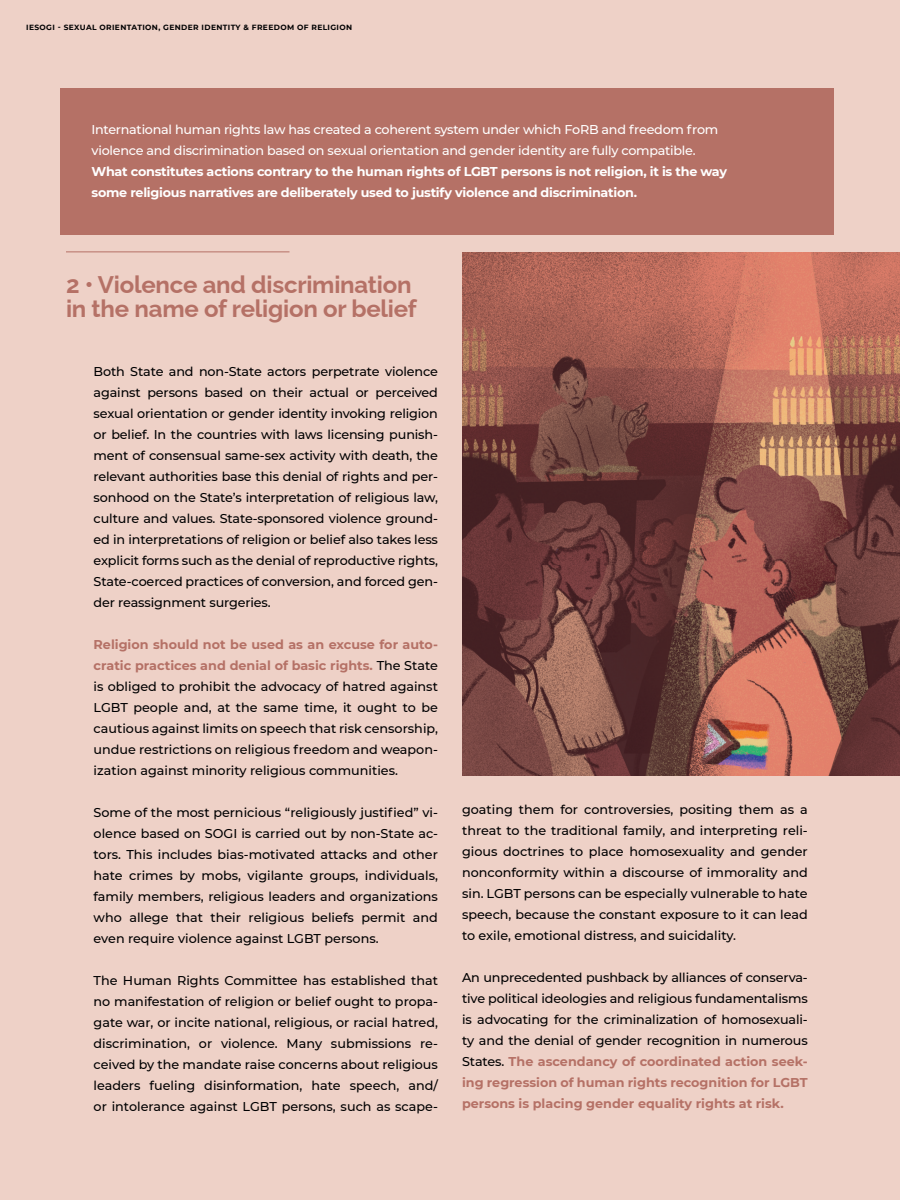
<style>
.page{position:relative;width:900px;height:1200px;background:#eed1c7}
.page>*{position:absolute;margin:0;border:0;box-sizing:border-box;transform-origin:0 0}
.t1{font:700 24px/24px "Raleway";letter-spacing:-.01em;color:#b57166}
.t2{font:500 12.75px/21px "Montserrat";color:#000001;text-align:justify}
.t3{font:500 12.75px/21px "Montserrat";letter-spacing:-.02em;color:#fff}
.t4{font:700 12.75px/21px "Montserrat";letter-spacing:-.02em;color:#fff}
.t5{font:700 7.5px "Montserrat";letter-spacing:.05em;color:#000001}
.s1{font-weight:700;color:#b57166}
</style>
<div class="page">
<div style="left:60px;top:88px;width:774px;height:147px;background:#b57166"></div>
<img style="left:462px;top:252px;width:438px;height:524px">
<hr style="left:66px;top:252px;width:224px;height:1px;background:#b57166">
<p class="t5" style="left:26px;top:22px;width:328px">IESOGI - SEXUAL ORIENTATION, GENDER IDENTITY &amp; FREEDOM OF RELIGION</p>
<p class="t3" style="left:92px;top:118px;width:628px">International human rights law has created a coherent system under which FoRB and freedom from violence and discrimination based on sexual orientation and gender identity are fully compatible.</p>
<p class="t4" style="left:92px;top:160px;width:637px">What constitutes actions contrary to the human rights of LGBT persons is not religion, it is the way some religious narratives are deliberately used to justify violence and discrimination.</p>
<h1 class="t1" style="left:66px;top:269px;width:352px">2 • Violence and discrimination in the name of religion or belief</h1>
<p class="t2" style="left:94px;top:361px;width:346px">Both State and non-State actors perpetrate violence against persons based on their actual or perceived sexual orientation or gender identity invoking religion or belief. In the countries with laws licensing punish&shy;ment of consensual same-sex activity with death, the relevant authorities base this denial of rights and per&shy;sonhood on the State’s interpretation of religious law, culture and values. State-sponsored violence ground&shy;ed in interpretations of religion or belief also takes less explicit forms such as the denial of reproductive rights, State-coerced practices of conversion, and forced gen&shy;der reassignment surgeries.</p>
<p class="t2" style="left:94px;top:634px;width:346px"><span class="s1">Religion should not be used as an excuse for auto&shy;cratic practices and denial of basic rights.</span> The State is obliged to prohibit the advocacy of hatred against LGBT people and, at the same time, it ought to be cautious against limits on speech that risk censorship, undue restrictions on religious freedom and weapon&shy;ization against minority religious communities.</p>
<p class="t2" style="left:94px;top:802px;width:346px">Some of the most pernicious “religiously justified” vi&shy;olence based on SOGI is carried out by non-State ac&shy;tors. This includes bias-motivated attacks and other hate crimes by mobs, vigilante groups, individuals, family members, religious leaders and organizations who allege that their religious beliefs permit and even require violence against LGBT persons.</p>
<p class="t2" style="left:94px;top:970px;width:346px">The Human Rights Committee has established that no manifestation of religion or belief ought to propa&shy;gate war, or incite national, religious, or racial hatred, discrimination, or violence. Many submissions re&shy;ceived by the mandate raise concerns about religious leaders fueling disinformation, hate speech, and/ or intolerance against LGBT persons, such as scape-</p>
<p class="t2" style="left:462px;top:799px;width:347px">goating them for controversies, positing them as a threat to the traditional family, and interpreting reli&shy;gious doctrines to place homosexuality and gender nonconformity within a discourse of immorality and sin. LGBT persons can be especially vulnerable to hate speech, because the constant exposure to it can lead to exile, emotional distress, and suicidality.</p>
<p class="t2" style="left:462px;top:967px;width:347px">An unprecedented pushback by alliances of conserva&shy;tive political ideologies and religious fundamentalisms is advocating for the criminalization of homosexuali&shy;ty and the denial of gender recognition in numerous States. <span class="s1">The ascendancy of coordinated action seek&shy;ing regression of human rights recognition for LGBT persons is placing gender equality rights at risk.</span></p>
</div>
